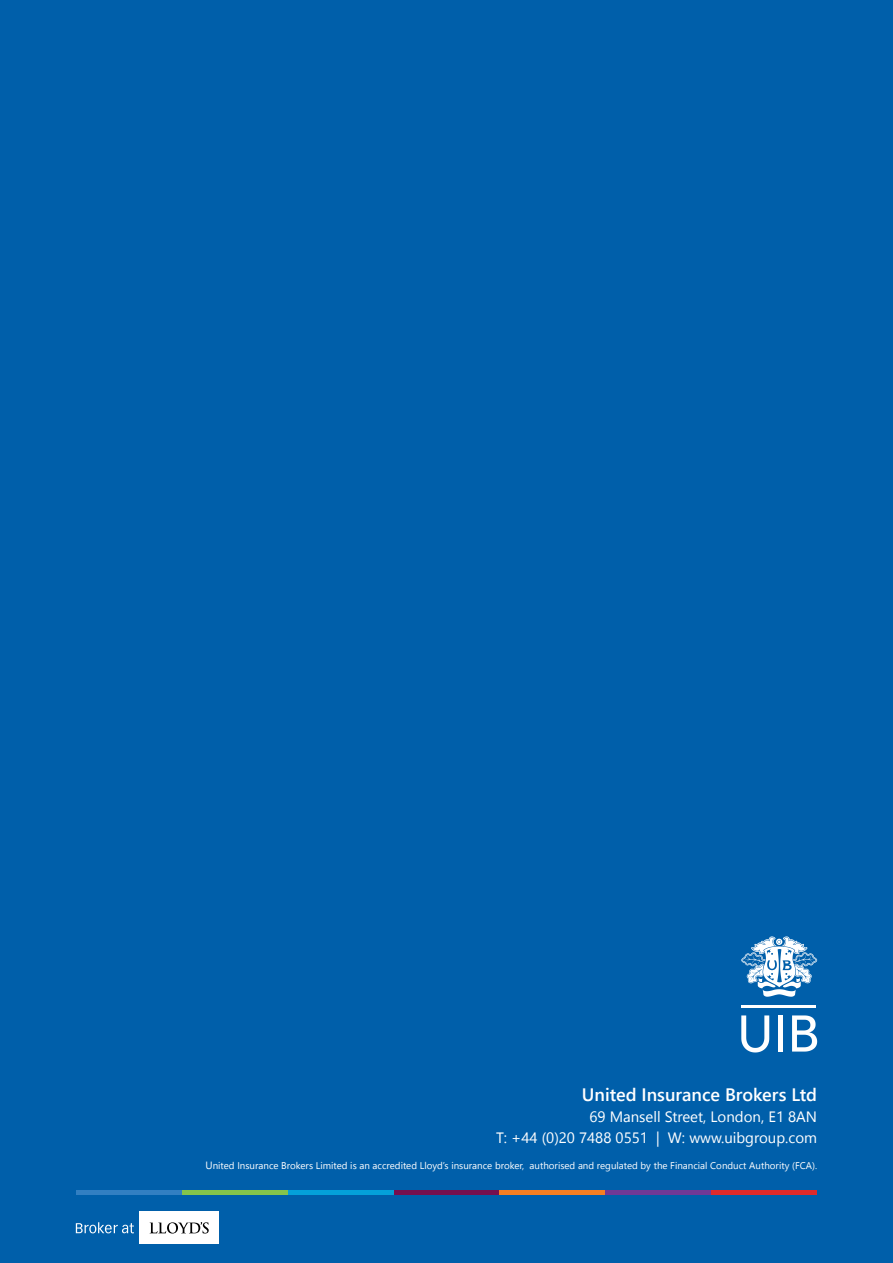
<style>
.page{position:relative;width:893px;height:1263px;background:#005faa}
.page>*{position:absolute;margin:0;border:0;box-sizing:border-box;transform-origin:0 0}
.t1{font:600 18px "Segoe UI";color:#fff}
.t2{font:15px/21px "Segoe UI";color:#fff;text-align:right}
.t3{font:9.75px "Segoe UI";color:#fff}
.s1{font-size:10.5px}
</style>
<div class="page">
<hr style="left:76px;top:1190px;width:106px;height:4px;background:#327fc2">
<hr style="left:182px;top:1190px;width:106px;height:4px;background:#84c44c">
<hr style="left:288px;top:1190px;width:106px;height:4px;background:#04a0d9">
<hr style="left:394px;top:1190px;width:105px;height:4px;background:#750f4f">
<hr style="left:499px;top:1190px;width:106px;height:4px;background:#f57e21">
<hr style="left:605px;top:1190px;width:106px;height:4px;background:#703896">
<hr style="left:711px;top:1190px;width:106px;height:4px;background:#de2a2b">
<div style="left:140px;top:1212px;width:79px;height:32px;background:#fff"></div>
<svg style="left:76px;top:1222px;width:58px;height:11px"></svg>
<svg style="left:150px;top:1222px;width:59px;height:11px"></svg>
<svg style="left:741px;top:936px;width:76px;height:61px"></svg>
<svg style="left:741px;top:1015px;width:28px;height:37px"></svg>
<div style="left:778px;top:1015px;width:5px;height:36px;background:#fff"></div>
<svg style="left:792px;top:1015px;width:25px;height:36px"></svg>
<hr style="left:741px;top:1005px;width:75px;height:2px;background:#fff">
<h1 class="t1" style="left:582px;top:1080px;width:237px">United Insurance Brokers Ltd</h1>
<h2 class="t2" style="left:496px;top:1105px;width:323px">69 Mansell Street, London, E1 8AN<br>T: +44 (0)20 7488 0551 | W: www.uibgroup.com</h2>
<p class="t3" style="left:206px;top:1158px;width:613px"><span class="s1">U</span>nited Insurance Brokers Limited is an accredited Lloyd’s insurance broker, authorised and regulated by the Financial Conduct Authority (FCA).</p>
</div>
